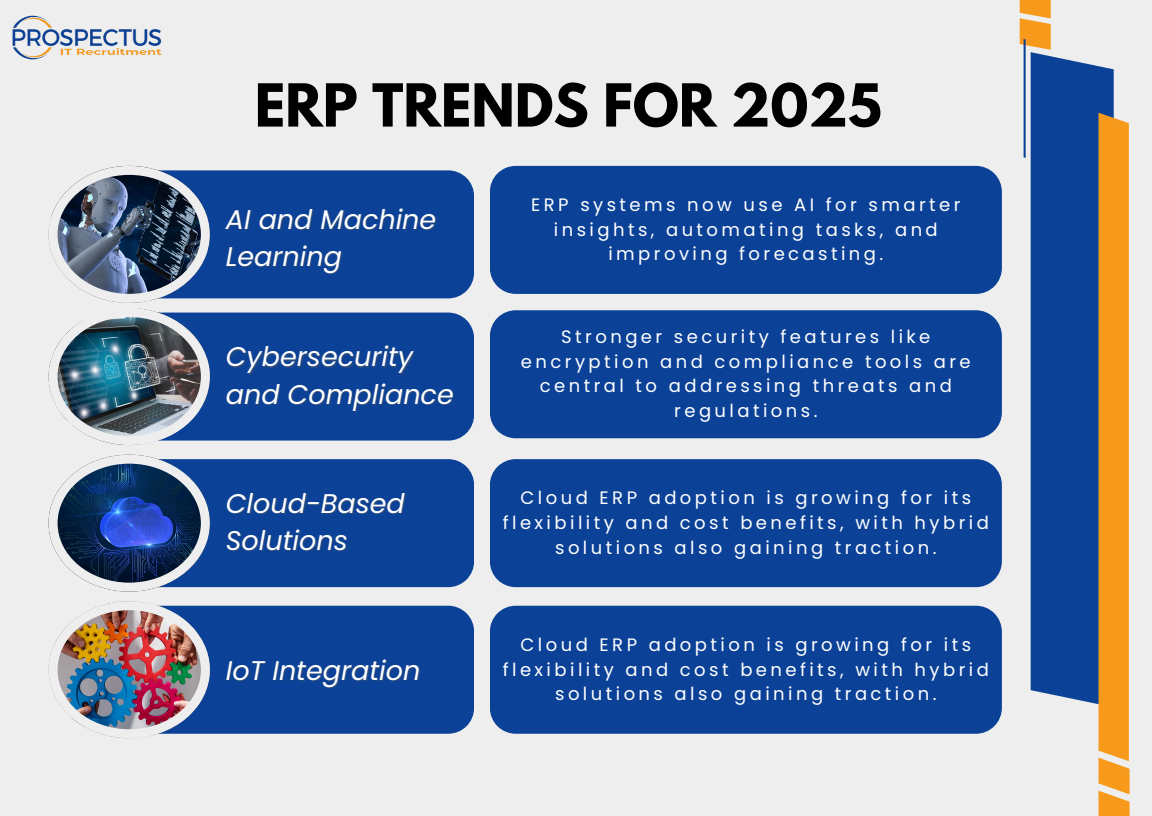
<style>
.page{position:relative;width:1152px;height:816px;background:#eee}
.page>*{position:absolute;margin:0;border:0;box-sizing:border-box;transform-origin:0 0}
.t1{font:700 52.5px "League Spartan";color:#000}
.t2{font:italic 27px "Poppins";color:#fff}
.t3{font:18px/24.8px "Poppins";letter-spacing:.19em;color:#fff;text-align:center}
</style>
<div class="page">
<div style="left:1031px;top:56px;width:83px;height:651px;background:#0b4298"></div>
<svg style="left:1099px;top:113px;width:31px;height:703px;background:#f69e27"></svg>
<svg style="left:1020px;top:0;width:31px;height:158px"></svg>
<div style="left:209px;top:170px;width:265px;height:128px;background:#0b4298"></div>
<div style="left:209px;top:312px;width:265px;height:128px;background:#0b4298"></div>
<img style="left:49px;top:166px;width:160px;height:279px">
<div style="left:209px;top:459px;width:265px;height:128px;background:#0b4298"></div>
<svg style="left:49px;top:454px;width:160px;height:137px"></svg>
<div style="left:209px;top:605px;width:265px;height:128px;background:#0b4298"></div>
<img style="left:49px;top:601px;width:160px;height:137px">
<div style="left:490px;top:166px;width:512px;height:128px;background:#0b4298"></div>
<div style="left:490px;top:310px;width:512px;height:128px;background:#0b4298"></div>
<div style="left:490px;top:459px;width:512px;height:128px;background:#0b4298"></div>
<div style="left:490px;top:605px;width:512px;height:128px;background:#0b4298"></div>
<img style="left:12px;top:15px;width:150px;height:45px">
<p class="t1" style="left:255px;top:79px;width:628px">ERP TRENDS FOR 2025</p>
<h2 class="t2" style="left:226px;top:201px;width:212px">AI and Machine</h2>
<p class="t2" style="left:226px;top:238px;width:118px">Learning</p>
<p class="t2" style="left:226px;top:338px;width:189px">Cybersecurity</p>
<p class="t2" style="left:226px;top:375px;width:229px">and Compliance</p>
<p class="t2" style="left:226px;top:484px;width:181px">Cloud-Based</p>
<h2 class="t2" style="left:226px;top:522px;width:124px">Solutions</h2>
<p class="t2" style="left:226px;top:651px;width:196px">IoT Integration</p>
<p class="t3" style="left:531px;top:192px;width:431px">ERP systems now use AI for smarter insights, automating tasks, and improving forecasting.</p>
<h2 class="t3" style="left:521px;top:324px;width:451px">Stronger security features like encryption and compliance tools are central to addressing threats and regulations.</h2>
<p class="t3" style="left:503px;top:485px;width:488px">Cloud ERP adoption is growing for its flexibility and cost benefits, with hybrid solutions also gaining traction.</p>
<p class="t3" style="left:503px;top:632px;width:488px">Cloud ERP adoption is growing for its flexibility and cost benefits, with hybrid solutions also gaining traction.</p>
</div>
